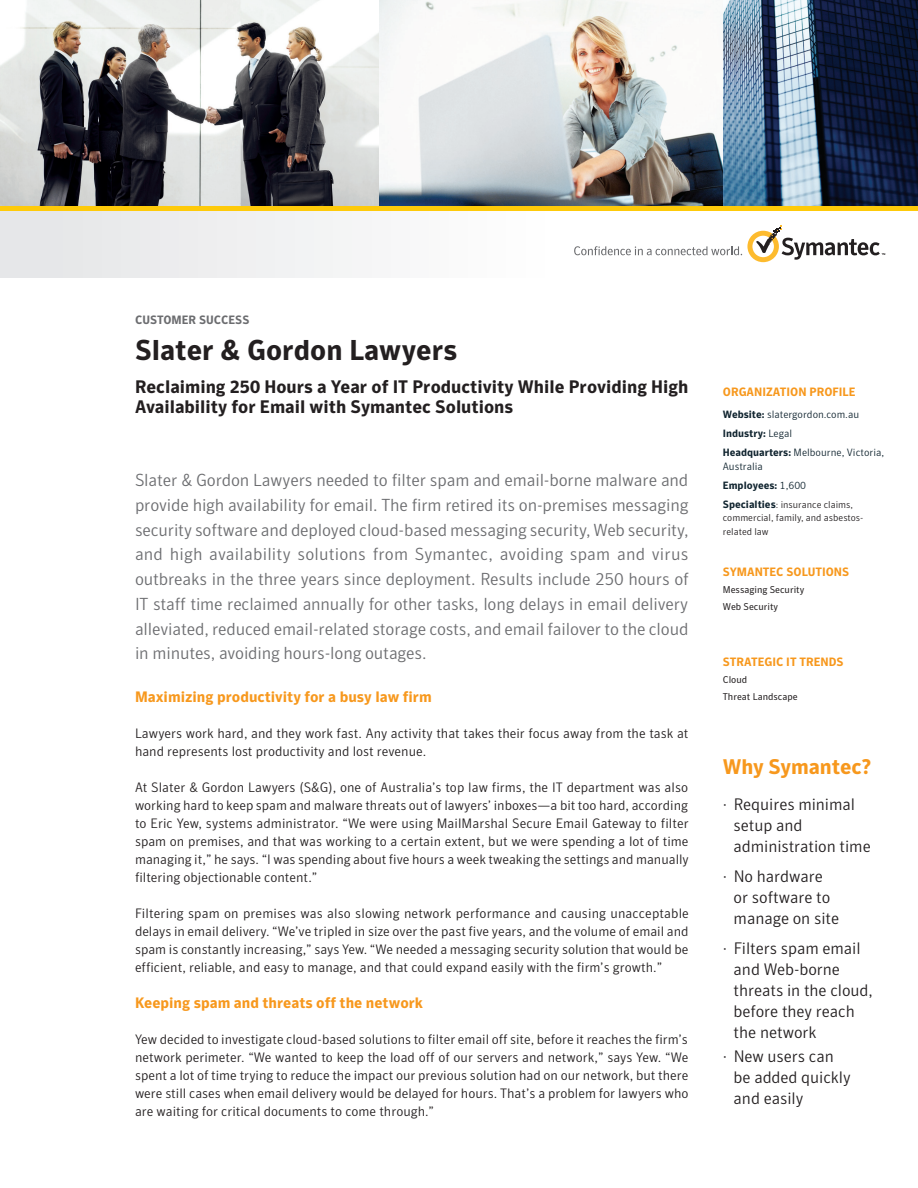
<style>
.page{position:relative;width:918px;height:1188px;background:#fff}
.page>*{position:absolute;margin:0;border:0;box-sizing:border-box;transform-origin:0 0}
.t1{font:700 28.5px "Symantec Sans";color:#231f20}
.Why_Symantec_-_Heade{font:700 21px "Symantec Sans";letter-spacing:-.005em;color:#f7981d}
.Title_Subhead{font:700 18px/19.8px "Symantec Sans";color:#231f20}
.Summary{font:300 17.25px/24.8px "Symantec Sans";letter-spacing:-.01em;color:#6c6d70;text-align:justify}
.Why_Symantec_-_Bulle{font:300 16.5px/21px "Symantec Sans";letter-spacing:-.005em;color:#231f20}
.Subhead{font:700 15px "Symantec Sans";color:#f7981d}
.Body_Copy{font:300 13.5px/18px "Symantec Sans";color:#231f20;text-align:justify}
.Profile_Header{font:700 12px "Symantec Sans";color:#f7981d}
._0a_Brow_-_left{font:700 12px "Symantec Sans";color:#6c6d70}
._6b_Profile_-_copy{font:300 10.5px/13.5px "Symantec Sans";color:#112530}
._6b_Profile_-_copy-2{font:700 10.5px "Symantec Sans";color:#112530}
._6b_Profile_-_copy-3{font:300 9.75px/13.5px "Symantec Sans";color:#231f20}
.Profile_Copy{font:9.75px "Symantec Sans";color:#231f20}
.s1{font-weight:700}
.s2{font-weight:300}
.s3{font-weight:700;font-size:10.5px;color:#112530}
</style>
<div class="page">
<div style="left:0;top:210px;width:918px;height:68px;background:linear-gradient(to right,#e8e9ea,#fff)"></div>
<img style="left:0;top:0;width:918px;height:206px">
<hr style="left:0;top:206px;width:918px;height:4px;background:#feca0a">
<svg style="left:574px;top:226px;width:311px;height:36px"></svg>
<p class="_0a_Brow_-_left" style="left:135px;top:313px;width:116px">CUSTOMER SUCCESS</p>
<p class="t1" style="left:135px;top:333px;width:324px">Slater &amp; Gordon Lawyers</p>
<p class="Title_Subhead" style="left:135px;top:377px;width:555px">Reclaiming 250 Hours a Year of IT Productivity While Providing High<br>Availability for Email with Symantec Solutions</p>
<p class="Summary" style="left:135px;top:468px;width:555px">Slater &amp; Gordon Lawyers needed to filter spam and email-borne malware and provide high availability for email. The firm retired its on-premises messaging security software and deployed cloud-based messaging security, Web security, and high availability solutions from Symantec, avoiding spam and virus outbreaks in the three years since deployment. Results include 250 hours of IT staff time reclaimed annually for other tasks, long delays in email delivery alleviated, reduced email-related storage costs, and email failover to the cloud in minutes, avoiding hours-long outages.</p>
<p class="Subhead" style="left:135px;top:688px;width:298px">Maximizing productivity for a busy law firm</p>
<p class="Body_Copy" style="left:135px;top:724px;width:555px">Lawyers work hard, and they work fast. Any activity that takes their focus away from the task at hand represents lost productivity and lost revenue.</p>
<p class="Body_Copy" style="left:135px;top:778px;width:555px">At Slater &amp; Gordon Lawyers (S&amp;G), one of Australia’s top law firms, the IT department was also working hard to keep spam and malware threats out of lawyers’ inboxes—a bit too hard, according to Eric Yew, systems administrator. “We were using MailMarshal Secure Email Gateway to filter spam on premises, and that was working to a certain extent, but we were spending a lot of time managing it,” he says. “I was spending about five hours a week tweaking the settings and manually filtering objectionable content.”</p>
<p class="Body_Copy" style="left:135px;top:904px;width:555px">Filtering spam on premises was also slowing network performance and causing unacceptable delays in email delivery. “We’ve tripled in size over the past five years, and the volume of email and spam is constantly increasing,” says Yew. “We needed a messaging security solution that would be efficient, reliable, and easy to manage, and that could expand easily with the firm’s growth.”</p>
<p class="Subhead" style="left:135px;top:994px;width:290px">Keeping spam and threats off the network</p>
<p class="Body_Copy" style="left:135px;top:1030px;width:555px">Yew decided to investigate cloud-based solutions to filter email off site, before it reaches the firm’s network perimeter. “We wanted to keep the load off of our servers and network,” says Yew. “We spent a lot of time trying to reduce the impact our previous solution had on our network, but there were still cases when email delivery would be delayed for hours. That’s a problem for lawyers who are waiting for critical documents to come through.”</p>
<p class="Profile_Header" style="left:723px;top:385px;width:134px">ORGANIZATION PROFILE</p>
<p class="_6b_Profile_-_copy" style="left:723px;top:408px;width:138px"><span class="s1">Website:</span> slatergordon.com.au</p>
<p class="_6b_Profile_-_copy-2" style="left:723px;top:427px;width:71px">Industry: <span class="s2">Legal</span></p>
<p class="_6b_Profile_-_copy" style="left:723px;top:446px;width:163px"><span class="s1">Headquarters:</span> Melbourne, Victoria,<br>Australia</p>
<p class="_6b_Profile_-_copy-2" style="left:723px;top:479px;width:85px">Employees: <span class="s2">1,600</span></p>
<p class="_6b_Profile_-_copy-3" style="left:723px;top:497px;width:142px"><span class="s3">Specialties</span>: insurance claims, commercial, family, and asbestos&shy;related law</p>
<p class="Profile_Header" style="left:723px;top:565px;width:128px">SYMANTEC SOLUTIONS</p>
<p class="Profile_Copy" style="left:723px;top:584px;width:83px">Messaging Security</p>
<p class="Profile_Copy" style="left:723px;top:601px;width:57px">Web Security</p>
<p class="Profile_Header" style="left:723px;top:655px;width:122px">STRATEGIC IT TRENDS</p>
<p class="Profile_Copy" style="left:723px;top:674px;width:26px">Cloud</p>
<p class="Profile_Copy" style="left:723px;top:691px;width:76px">Threat Landscape</p>
<p class="Why_Symantec_-_Heade" style="left:723px;top:754px;width:150px">Why Symantec?</p>
<p class="Why_Symantec_-_Bulle" style="left:734px;top:794px;width:139px;text-indent:-11px">· Requires minimal setup and administration time</p>
<p class="Why_Symantec_-_Bulle" style="left:734px;top:866px;width:107px;text-indent:-11px">· No hardware or software to manage on site</p>
<p class="Why_Symantec_-_Bulle" style="left:734px;top:938px;width:141px;text-indent:-11px">· Filters spam email and Web-borne threats in the cloud, before they reach the network</p>
<p class="Why_Symantec_-_Bulle" style="left:734px;top:1046px;width:119px;text-indent:-11px">· New users can be added quickly and easily</p>
</div>
